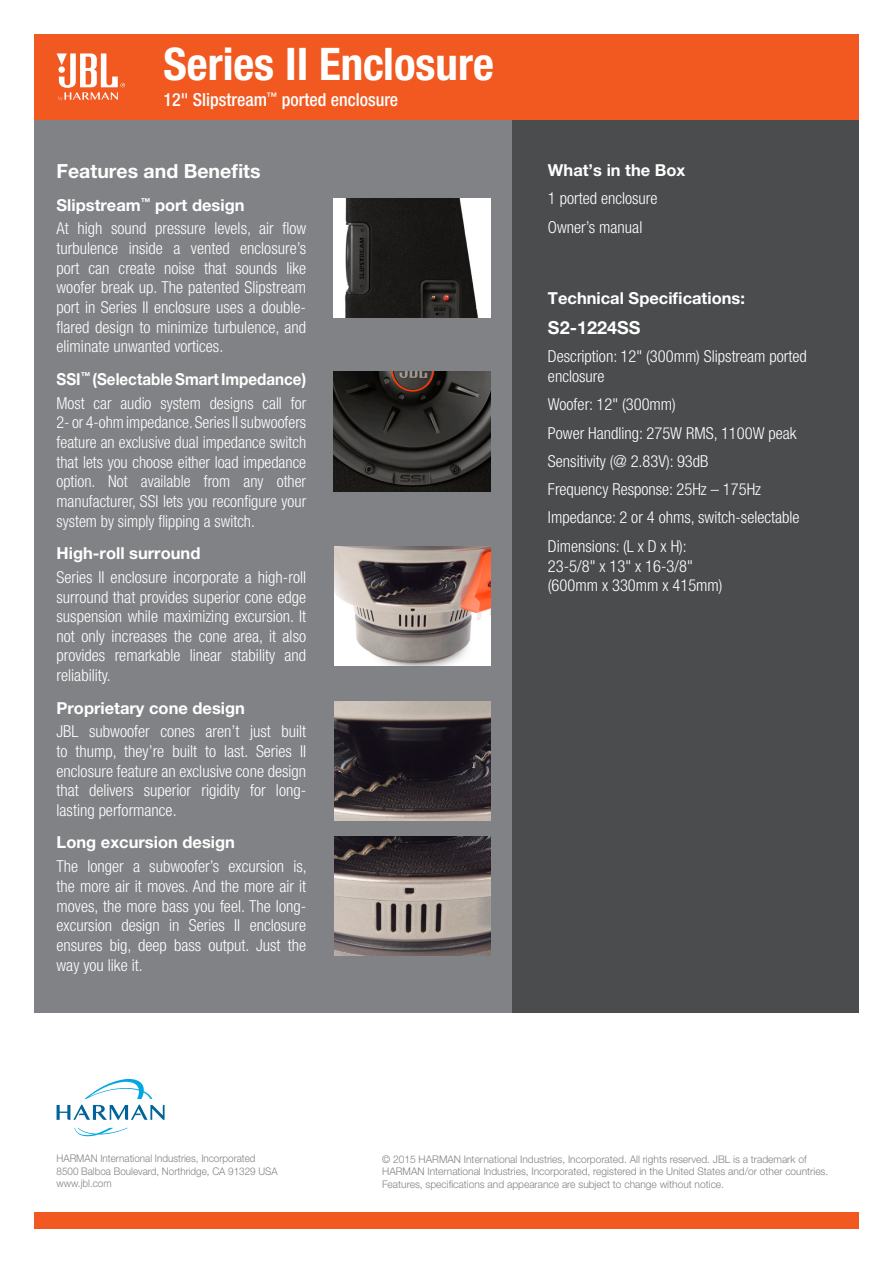
<style>
.page{position:relative;width:893px;height:1263px;background:#fff}
.page>*{position:absolute;margin:0;border:0;box-sizing:border-box;transform-origin:0 0}
.t1{font:700 condensed 45px "Helvetica Neue LT Pro";color:#fff}
.t2{font:700 19.5px "Helvetica Neue LT Pro";color:#fff}
.t3{font:500 condensed 18px "Helvetica Neue LT Pro";color:#fff}
.t4{font:700 18px "Helvetica Neue LT Pro";color:#fff}
.t5{font:300 condensed 16.5px/19.6px "Helvetica Neue LT Pro";color:#fff;text-align:justify}
.t6{font:700 16.5px "Helvetica Neue LT Pro";color:#fff}
.t7{font:700 16.5px "Helvetica Neue LT Pro";color:#fff;scale:.92 1}
.t8{font:300 10.5px/12.6px "Helvetica Neue LT Pro";color:#808285}
.t9{font:300 10.5px "Helvetica Neue LT Pro";color:#808285;scale:.94 1}
</style>
<div class="page">
<div style="left:34px;top:119px;width:479px;height:893px;background:#808285"></div>
<div style="left:513px;top:119px;width:346px;height:893px;background:#4b4c4d"></div>
<div style="left:34px;top:34px;width:825px;height:85px;background:#f15921"></div>
<div style="left:34px;top:1213px;width:825px;height:16px;background:#f15921"></div>
<img style="left:334px;top:547px;width:157px;height:119px">
<img style="left:334px;top:702px;width:157px;height:119px">
<img style="left:334px;top:836px;width:157px;height:119px">
<svg style="left:57px;top:53px;width:68px;height:48px"></svg>
<svg style="left:74px;top:1128px;width:54px;height:9px"></svg>
<svg style="left:57px;top:1079px;width:108px;height:41px"></svg>
<img style="left:333px;top:372px;width:158px;height:119px">
<img style="left:333px;top:198px;width:158px;height:119px">
<p class="t1" style="left:163px;top:36px;width:332px">Series II Enclosure</p>
<p class="t3" style="left:163px;top:88px;width:236px">12" Slipstream<sup>™</sup> ported enclosure</p>
<p class="t2" style="left:57px;top:159px;width:206px">Features and Benefits</p>
<p class="t6" style="left:57px;top:194px;width:189px">Slipstream<sup>™</sup> port design</p>
<p class="t5" style="left:57px;top:219px;width:251px">At high sound pressure levels, air flow turbulence inside a vented enclosure’s port can create noise that sounds like woofer break up. The patented Slipstream port in Series II enclosure uses a double&shy;flared design to minimize turbulence, and eliminate unwanted vortices.</p>
<p class="t7" style="left:57px;top:369px;width:273px">SSI<sup>™</sup> (Selectable Smart Impedance)</p>
<p class="t5" style="left:57px;top:393px;width:251px">Most car audio system designs call for 2- or 4-ohm impedance. Series II subwoofers feature an exclusive dual impedance switch that lets you choose either load impedance option. Not available from any other manufacturer, SSI lets you reconfigure your system by simply flipping a switch.</p>
<p class="t6" style="left:57px;top:543px;width:145px">High-roll surround</p>
<p class="t5" style="left:57px;top:567px;width:251px">Series II enclosure incorporate a high-roll surround that provides superior cone edge suspension while maximizing excursion. It not only increases the cone area, it also provides remarkable linear stability and reliability.</p>
<p class="t6" style="left:57px;top:697px;width:190px">Proprietary cone design</p>
<p class="t5" style="left:57px;top:722px;width:251px">JBL subwoofer cones aren’t just built to thump, they’re built to last. Series II enclosure feature an exclusive cone design that delivers superior rigidity for long&shy;lasting performance.</p>
<p class="t6" style="left:57px;top:832px;width:180px">Long excursion design</p>
<p class="t5" style="left:57px;top:856px;width:252px">The longer a subwoofer’s excursion is, the more air it moves. And the more air it moves, the more bass you feel. The long&shy;excursion design in Series II enclosure ensures big, deep bass output. Just the way you like it.</p>
<p class="t6" style="left:548px;top:160px;width:139px">What’s in the Box</p>
<p class="t5" style="left:548px;top:188px;width:111px">1 ported enclosure</p>
<p class="t5" style="left:548px;top:217px;width:96px">Owner’s manual</p>
<p class="t6" style="left:548px;top:288px;width:199px">Technical Specifications:</p>
<p class="t4" style="left:548px;top:316px;width:94px">S2-1224SS</p>
<p class="t5" style="left:548px;top:346px;width:260px">Description: 12" (300mm) Slipstream ported enclosure</p>
<p class="t5" style="left:548px;top:394px;width:129px">Woofer: 12" (300mm)</p>
<p class="t5" style="left:548px;top:423px;width:250px">Power Handling: 275W RMS, 1100W peak</p>
<p class="t5" style="left:548px;top:451px;width:162px">Sensitivity (@ 2.83V): 93dB</p>
<p class="t5" style="left:548px;top:479px;width:215px">Frequency Response: 25Hz – 175Hz</p>
<p class="t5" style="left:548px;top:508px;width:253px">Impedance: 2 or 4 ohms, switch-selectable</p>
<p class="t5" style="left:548px;top:536px;width:176px;text-align:left">Dimensions: (L x D x H):<br>23-5/8" x 13" x 16-3/8" (600mm x 330mm x 415mm)</p>
<p class="t9" style="left:57px;top:1152px;width:213px">HARMAN International Industries, Incorporated</p>
<p class="t9" style="left:57px;top:1164px;width:237px">8500 Balboa Boulevard, Northridge, CA 91329 USA</p>
<p class="t9" style="left:57px;top:1177px;width:60px">www.jbl.com</p>
<p class="t8" style="left:382px;top:1152px;width:448px">© 2015 HARMAN International Industries, Incorporated. All rights reserved. JBL is a trademark of<br>HARMAN International Industries, Incorporated, registered in the United States and/or other countries.<br>Features, specifications and appearance are subject to change without notice.</p>
</div>
